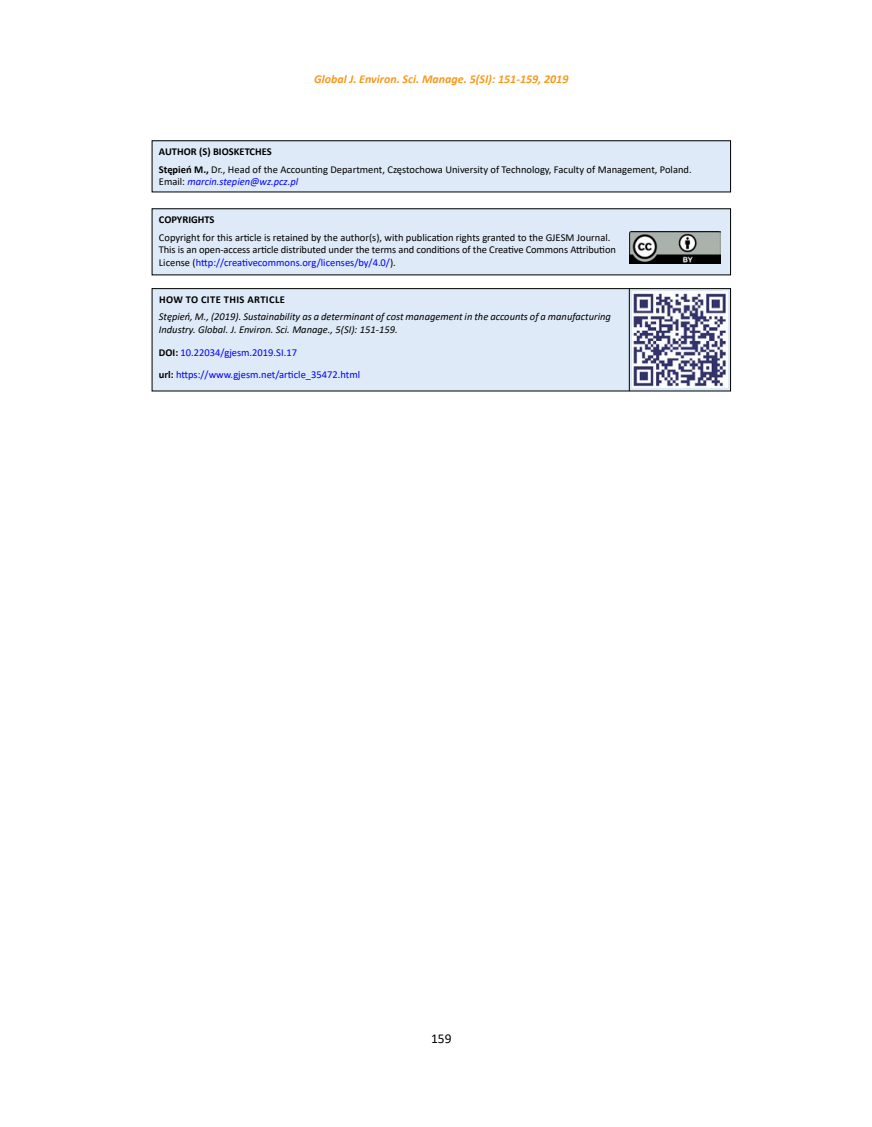
<style>
.page{position:relative;width:872px;height:1127px;background:#fff}
.page>*{position:absolute;margin:0;border:0;box-sizing:border-box;transform-origin:0 0}
.t1{font:13.5px "Calibri";color:#000}
.t2{font:italic 700 12px "Calibri";color:#f8991d}
.t3{font:10.5px/12.6px "Calibri";color:#000}
.t4{font:italic 10.5px/12.6px "Calibri";color:#000}
.t5{font:10.5px/21.6px "Calibri";color:#00f}
.t6{font:italic 10.5px "Calibri";color:#00f}
.t7{font:700 10.5px "Calibri";letter-spacing:.035em;color:#000}
.t8{font:700 10.5px "Calibri";color:#000}
.s1{font-weight:700}
.s2{font-style:normal;color:#000}
.s3{color:#00f}
.s4{font-weight:700;color:#000}
</style>
<div class="page">
<div style="left:152px;top:141px;width:578px;height:51px;background:#deeaf7"></div>
<div style="left:152px;top:289px;width:578px;height:102px;background:#deeaf7"></div>
<div style="left:152px;top:288px;width:579px;height:103px;border:1px solid #000"></div>
<hr style="left:629px;top:288px;width:1px;height:103px;background:#000">
<div style="left:152px;top:209px;width:578px;height:66px;background:#deeaf7"></div>
<img style="left:630px;top:232px;width:91px;height:32px">
<img style="left:632px;top:292px;width:95px;height:96px">
<p class="t2" style="left:314px;top:70px;width:256px">Global J. Environ. Sci. Manage. 5(SI): 151-159, 2019</p>
<p class="t3" style="left:159px;top:143px;width:534px;line-height:17.1px"><span class="s1">AUTHOR (S) BIOSKETCHES<br>Stępień M.,</span> Dr., Head of the Accounting Department, Częstochowa University of Technology, Faculty of Management, Poland.</p>
<p class="t6" style="left:159px;top:174px;width:141px"><span class="s2">Email:</span> marcin.stepien@wz.pcz.pl</p>
<p class="t8" style="left:159px;top:213px;width:57px">COPYRIGHTS</p>
<p class="t3" style="left:159px;top:230px;width:458px">Copyright for this article is retained by the author(s), with publication rights granted to the GJESM Journal.<br>This is an open-access article distributed under the terms and conditions of the Creative Commons Attribution<br>License (<span class="s3">http://creativecommons.org/licenses/by/4.0/</span>).</p>
<p class="t7" style="left:159px;top:292px;width:127px">HOW TO CITE THIS ARTICLE</p>
<p class="t4" style="left:159px;top:310px;width:453px">Stępień, M., (2019). Sustainability as a determinant of cost management in the accounts of a manufacturing<br>Industry. Global. J. Environ. Sci. Manage., 5(SI): 151-159.</p>
<p class="t5" style="left:159px;top:341px;width:203px"><span class="s4">DOI:</span> 10.22034/gjesm.2019.SI.17<br><span class="s4">url:</span> https://www.gjesm.net/article_35472.html</p>
<p class="t1" style="left:431px;top:1029px;width:22px">159</p>
</div>
